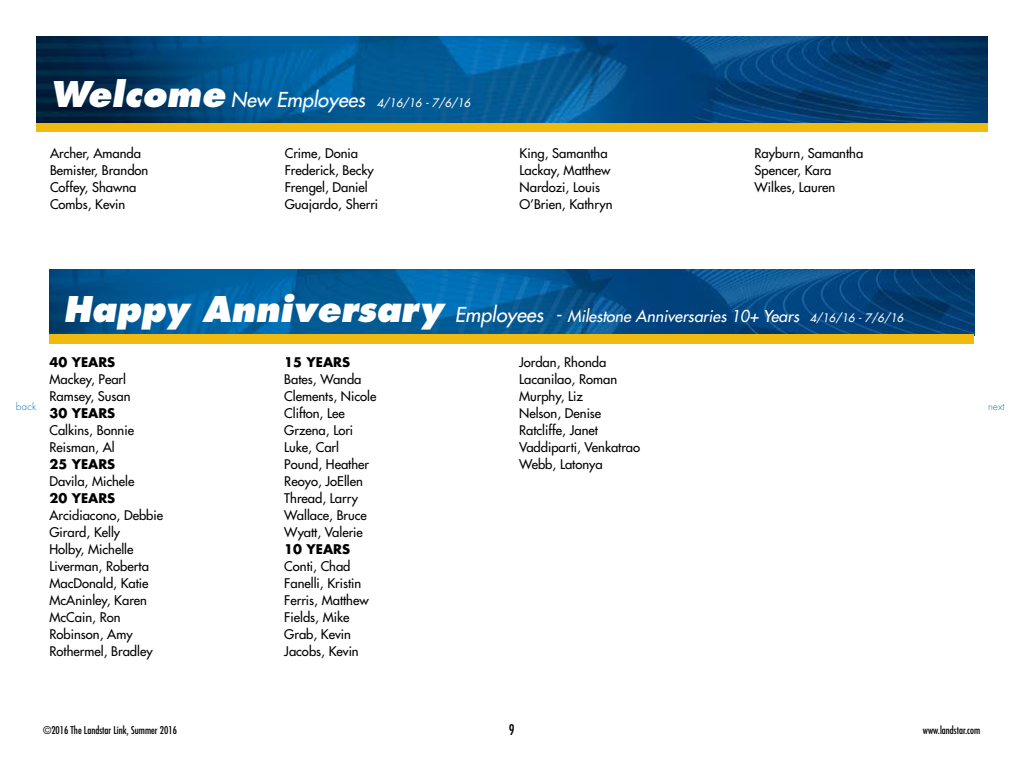
<style>
.page{position:relative;width:1024px;height:768px;background:#fff}
.page>*{position:absolute;margin:0;border:0;box-sizing:border-box;transform-origin:0 0}
.t1{font:italic 500 16px "Futura Std";color:#fff}
.t2{font:condensed 14.3px "Futura Std";color:#000}
.t3{font:500 13px/17px "Futura Std";color:#000}
.t4{font:700 13px "Futura Std";color:#000}
.t5{font:italic 500 11.4px "Futura Std";color:#fff}
.t6{font:300 11px "Futura T";color:#0079c1}
.t7{font:condensed 10.4px "Futura Std";color:#000}
.s1{font-weight:800;font-size:34.5px}
.s2{font-size:20px}
.s3{font-size:11.4px}
.s4{font-family:"Futura"}
</style>
<div class="page">
<img style="left:36px;top:36px;width:952px;height:87px">
<div style="left:36px;top:123px;width:952px;height:9px;background:#f1ba0e"></div>
<img style="left:50px;top:269px;width:924px;height:66px">
<div style="left:50px;top:335px;width:924px;height:9px;background:#f1ba0e"></div>
<p class="t5" style="left:50px;top:96px;width:422px"><span class="s1">Welcome</span> <span class="s2">New Employees</span> 4/16/16 - 7/6/16</p>
<p class="t3" style="left:50px;top:145px;width:100px">Archer, Amanda<br>Bemister, Brandon<br>Coffey, Shawna<br>Combs, Kevin</p>
<p class="t3" style="left:285px;top:145px;width:95px">Crime, Donia<br>Frederick, Becky<br>Frengel, Daniel<br>Guajardo, Sherri</p>
<p class="t3" style="left:520px;top:145px;width:94px">King, Samantha<br>Lackay, Matthew<br>Nardozi, Louis<br>O’Brien, Kathryn</p>
<p class="t3" style="left:754px;top:145px;width:110px">Rayburn, Samantha<br>Spencer, Kara<br>Wilkes, Lauren</p>
<p class="t1" style="left:63px;top:306px;width:842px"><span class="s1">Happy Anniversary</span> <span class="s2">Employees -</span> Milestone Anniversaries 10+ Years <span class="s3">4/16/16 - 7/6/16</span></p>
<p class="t3" style="left:519px;top:354px;width:123px">Jordan, Rhonda<br>Lacanilao, Roman<br>Murphy, Liz<br>Nelson, Denise<br>Ratcliffe, Janet<br>Vaddiparti, Venkatrao<br>Webb, Latonya</p>
<p class="t4" style="left:50px;top:353px;width:67px">40 YEARS</p>
<p class="t3" style="left:50px;top:371px;width:83px">Mackey, Pearl<br>Ramsey, Susan</p>
<p class="t4" style="left:50px;top:404px;width:67px">30 YEARS</p>
<p class="t3" style="left:50px;top:422px;width:86px">Calkins, Bonnie<br>Reisman, Al</p>
<p class="t4" style="left:50px;top:455px;width:67px">25 YEARS</p>
<p class="t3" style="left:50px;top:473px;width:87px">Davila, Michele</p>
<p class="t4" style="left:50px;top:489px;width:67px">20 YEARS</p>
<p class="t3" style="left:50px;top:507px;width:115px">Arcidiacono, Debbie<br>Girard, Kelly<br>Holby, Michelle<br>Liverman, Roberta<br>MacDonald, Katie<br>McAninley, Karen<br>McCain, Ron<br>Robinson, Amy<br>Rothermel, Bradley</p>
<p class="t4" style="left:284px;top:353px;width:67px">15 YEARS</p>
<p class="t3" style="left:284px;top:371px;width:94px">Bates, Wanda<br>Clements, Nicole<br>Clifton, Lee<br>Grzena, Lori<br>Luke, Carl<br>Pound, Heather<br>Reoyo, JoEllen<br>Thread, Larry<br>Wallace, Bruce<br>Wyatt, Valerie</p>
<p class="t4" style="left:284px;top:540px;width:67px">10 YEARS</p>
<p class="t3" style="left:284px;top:558px;width:86px">Conti, Chad<br>Fanelli, Kristin<br>Ferris, Matthew<br>Fields, Mike<br>Grab, Kevin<br>Jacobs, Kevin</p>
<p class="t6" style="left:16px;top:400px;width:22px">back</p>
<p class="t6" style="left:988px;top:400px;width:18px">next</p>
<p class="t7" style="left:43px;top:724px;width:136px"><span class="s4">©</span>2016 The Landstar Link, Summer 2016</p>
<p class="t2" style="left:509px;top:721px;width:7px">9</p>
<p class="t7" style="left:923px;top:724px;width:59px">www.landstar.com</p>
</div>
